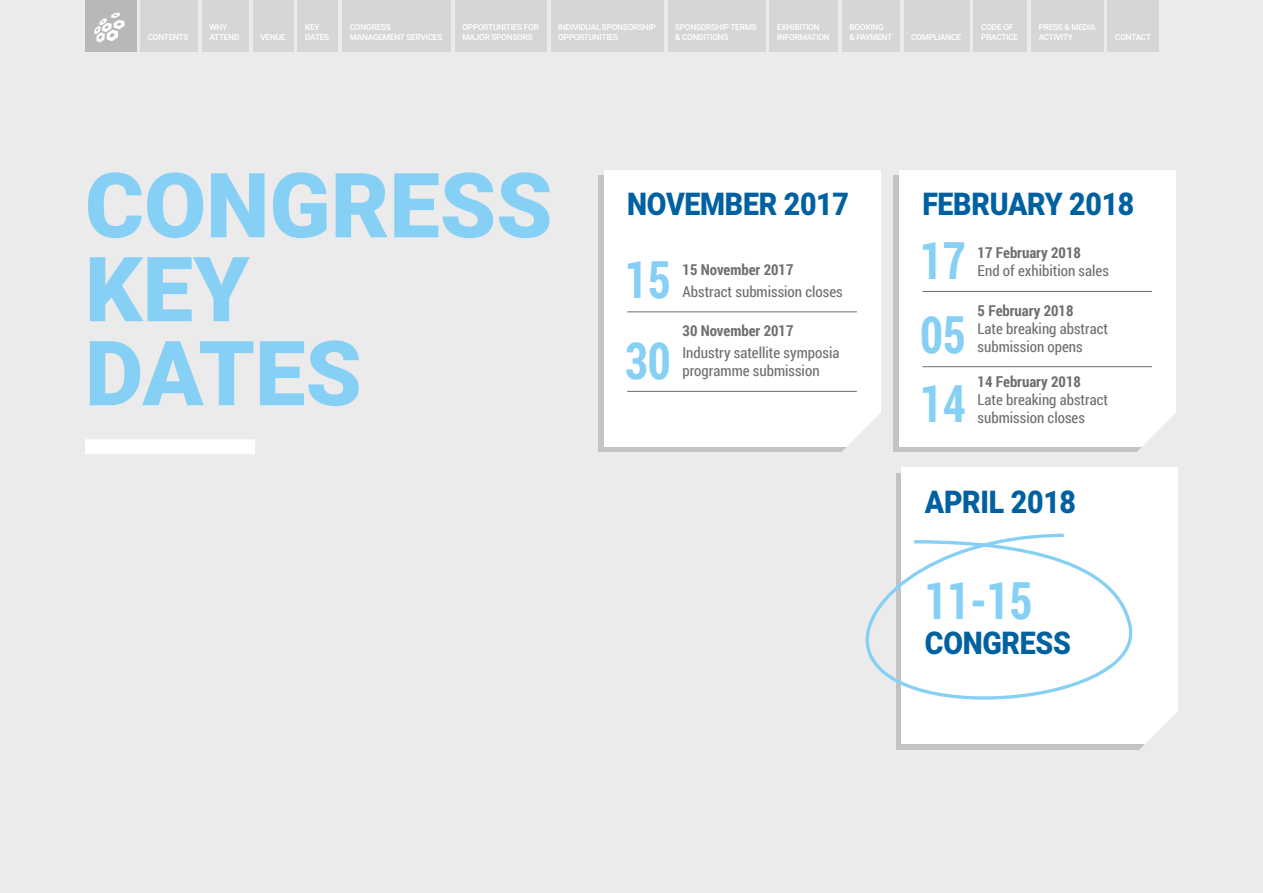
<style>
.page{position:relative;width:1263px;height:893px;background:#ebebeb}
.page>*{position:absolute;margin:0;border:0;box-sizing:border-box;transform-origin:0 0}
.t1{font:900 90px/84px "Roboto";color:#86d0f5}
.t2{font:700 51.15px/69.4px "Roboto Condensed";letter-spacing:-.01em;color:#86d0f5;scale:.91 1}
.t3{font:900 31.35px "Roboto";letter-spacing:-.01em;color:#0061a1;scale:.91 1}
.t4{font:15px/18px "Roboto Condensed";color:#706f6f}
.t5{font:700 15px "Roboto Condensed";color:#706f6f}
.t6{font:500 8.25px/9.9px "Roboto";letter-spacing:-.025em;color:#fff}
</style>
<div class="page">
<div style="left:598px;top:175px;width:277px;height:277px;background:linear-gradient(to bottom,#c4c3c3,#c4c3c3)"></div>
<div style="left:894px;top:175px;width:276px;height:277px;background:linear-gradient(to bottom,#c4c3c3,#c4c3c3)"></div>
<div style="left:896px;top:473px;width:276px;height:276px;background:#c4c3c3"></div>
<div style="left:551px;top:0;width:112px;height:51px;background:#d6d6d5"></div>
<div style="left:668px;top:0;width:97px;height:51px;background:#d6d6d5"></div>
<div style="left:842px;top:0;width:57px;height:51px;background:#d6d6d5"></div>
<div style="left:904px;top:0;width:65px;height:51px;background:#d6d6d5"></div>
<div style="left:974px;top:0;width:53px;height:51px;background:#d6d6d5"></div>
<div style="left:1031px;top:0;width:72px;height:51px;background:#d6d6d5"></div>
<div style="left:1108px;top:0;width:51px;height:51px;background:#d6d6d5"></div>
<div style="left:140px;top:0;width:58px;height:51px;background:#d6d6d5"></div>
<div style="left:202px;top:0;width:47px;height:51px;background:#d6d6d5"></div>
<div style="left:253px;top:0;width:40px;height:51px;background:#d6d6d5"></div>
<div style="left:298px;top:0;width:40px;height:51px;background:#d6d6d5"></div>
<div style="left:342px;top:0;width:109px;height:51px;background:#d6d6d5"></div>
<div style="left:455px;top:0;width:91px;height:51px;background:#d6d6d5"></div>
<div style="left:770px;top:0;width:68px;height:51px;background:#d6d6d5"></div>
<div style="left:85px;top:0;width:51px;height:51px;background:#b9b8b8"></div>
<div style="left:85px;top:439px;width:170px;height:15px;background:#fff"></div>
<div style="left:604px;top:170px;width:276px;height:276px;background:#fff"></div>
<hr style="left:627px;top:312px;width:230px;height:1px;background:#706f6f">
<hr style="left:627px;top:391px;width:230px;height:1px;background:#706f6f">
<div style="left:899px;top:170px;width:276px;height:276px;background:#fff"></div>
<hr style="left:922px;top:291px;width:230px;height:1px;background:#706f6f">
<hr style="left:922px;top:366px;width:230px;height:1px;background:#706f6f">
<div style="left:901px;top:468px;width:277px;height:276px;background:#fff"></div>
<svg style="left:840px;top:411px;width:41px;height:41px"></svg>
<svg style="left:1135px;top:411px;width:41px;height:41px"></svg>
<svg style="left:1138px;top:711px;width:40px;height:39px"></svg>
<svg style="left:865px;top:533px;width:279px;height:199px"></svg>
<svg style="left:94px;top:13px;width:31px;height:30px"></svg>
<p class="t6" style="left:209px;top:22px;width:31px">WHY<br>ATTEND</p>
<p class="t6" style="left:260px;top:32px;width:27px">VENUE</p>
<p class="t6" style="left:305px;top:22px;width:26px">KEY<br>DATES</p>
<p class="t6" style="left:350px;top:22px;width:94px">CONGRESS<br>MANAGEMENT SERVICES</p>
<p class="t6" style="left:462px;top:22px;width:78px">OPPORTUNITIES FOR<br>MAJOR SPONSORS</p>
<p class="t6" style="left:777px;top:22px;width:54px">EXHIBITION<br>INFORMATION</p>
<p class="t6" style="left:558px;top:22px;width:99px">INDIVIDUAL SPONSORSHIP<br>OPPORTUNITIES</p>
<p class="t6" style="left:675px;top:22px;width:83px">SPONSORSHIP TERMS &amp; CONDITIONS</p>
<p class="t6" style="left:849px;top:22px;width:44px">BOOKING<br>&amp; PAYMENT</p>
<p class="t6" style="left:911px;top:32px;width:51px">COMPLIANCE</p>
<p class="t6" style="left:981px;top:22px;width:39px">CODE OF<br>PRACTICE</p>
<p class="t6" style="left:1039px;top:22px;width:59px">PRESS &amp; MEDIA</p>
<p class="t6" style="left:148px;top:32px;width:42px">CONTENTS</p>
<p class="t6" style="left:1039px;top:32px;width:36px">ACTIVITY</p>
<p class="t6" style="left:1115px;top:32px;width:37px">CONTACT</p>
<h1 class="t1" style="left:85px;top:160px;width:469px">CONGRESS<br>KEY<br>DATES</h1>
<h3 class="t3" style="left:627px;top:182px;width:245px">NOVEMBER 2017</h3>
<h2 class="t2" style="left:625px;top:243px;width:52px">15</h2>
<h2 class="t2" style="left:625px;top:324px;width:52px">30</h2>
<h3 class="t5" style="left:682px;top:259px;width:113px">15 November 2017</h3>
<h3 class="t4" style="left:682px;top:282px;width:162px">Abstract submission closes</h3>
<h3 class="t5" style="left:682px;top:320px;width:112px">30 November 2017</h3>
<h3 class="t4" style="left:682px;top:343px;width:158px">Industry satellite symposia programme submission</h3>
<h3 class="t3" style="left:922px;top:182px;width:235px">FEBRUARY 2018</h3>
<h3 class="t5" style="left:978px;top:242px;width:105px">17 February 2018</h3>
<h3 class="t4" style="left:978px;top:262px;width:133px">End of exhibition sales</h3>
<h3 class="t5" style="left:978px;top:300px;width:97px">5 February 2018</h3>
<h3 class="t4" style="left:978px;top:319px;width:132px">Late breaking abstract submission opens</h3>
<h3 class="t5" style="left:978px;top:371px;width:105px">14 February 2018</h3>
<h3 class="t4" style="left:978px;top:390px;width:132px">Late breaking abstract submission closes</h3>
<h2 class="t2" style="left:920px;top:224px;width:52px">17</h2>
<h2 class="t2" style="left:920px;top:298px;width:52px">05<br>14</h2>
<h3 class="t3" style="left:925px;top:479px;width:168px">APRIL 2018</h3>
<h2 class="t2" style="left:925px;top:564px;width:120px">11-15</h2>
<h3 class="t3" style="left:925px;top:620px;width:162px">CONGRESS</h3>
</div>
